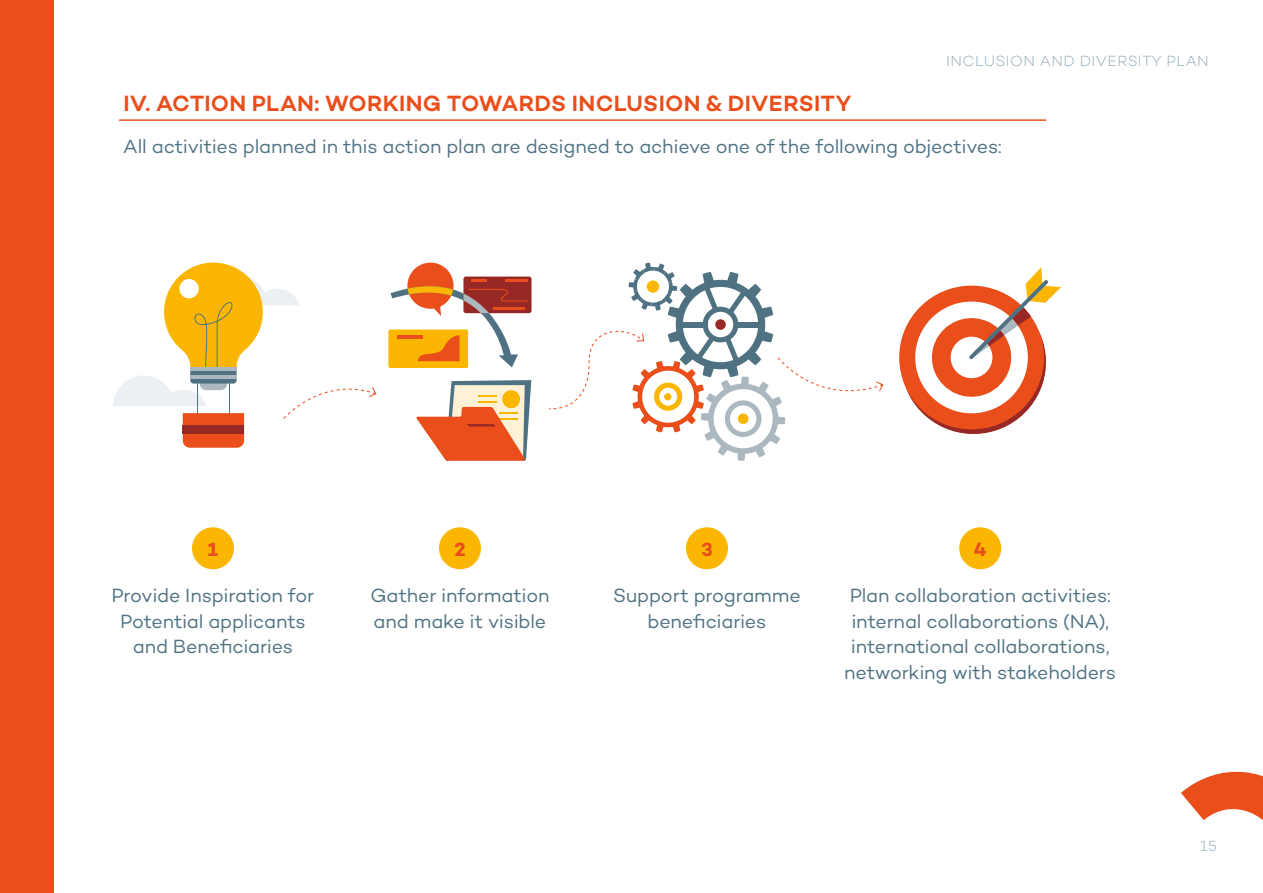
<style>
.page{position:relative;width:1263px;height:893px;background:#fff}
.page>*{position:absolute;margin:0;border:0;box-sizing:border-box;transform-origin:0 0}
.t1{font:600 22.5px "Campton";letter-spacing:.01em;color:#e94e1b}
.t2{font:19.5px/25.5px "Campton";letter-spacing:-.01em;color:#4f7282;text-align:center}
.t3{font:700 19.5px "Campton";color:#e94e1b}
.t4{font:300 15px "Campton";letter-spacing:.03em;color:#91aab8}
</style>
<div class="page">
<div style="left:0;top:0;width:54px;height:893px;background:#e94e1b"></div>
<hr style="left:119px;top:119px;width:927px;height:2px;background:#e94e1b">
<div style="left:192px;top:527px;width:42px;height:43px;background:#fab600;border-radius:50%"></div>
<div style="left:439px;top:527px;width:42px;height:43px;background:#fab600;border-radius:50%"></div>
<div style="left:686px;top:527px;width:42px;height:43px;background:#fab600;border-radius:50%"></div>
<div style="left:959px;top:527px;width:42px;height:43px;background:#fab600;border-radius:50%"></div>
<svg style="left:416px;top:380px;width:115px;height:81px"></svg>
<svg style="left:388px;top:263px;width:143px;height:105px"></svg>
<svg style="left:906px;top:267px;width:155px;height:167px"></svg>
<svg style="left:113px;top:263px;width:264px;height:185px"></svg>
<svg style="left:549px;top:263px;width:335px;height:198px"></svg>
<svg style="left:1181px;top:771px;width:82px;height:50px"></svg>
<p class="t4" style="left:946px;top:51px;width:264px">INCLUSION AND DIVERSITY PLAN</p>
<p class="t1" style="left:123px;top:89px;width:729px">IV. ACTION PLAN: WORKING TOWARDS INCLUSION &amp; DIVERSITY</p>
<p class="t2" style="left:123px;top:134px;width:880px">All activities planned in this action plan are designed to achieve one of the following objectives:</p>
<p class="t3" style="left:208px;top:537px;width:12px">1</p>
<p class="t3" style="left:454px;top:537px;width:13px">2</p>
<p class="t3" style="left:701px;top:537px;width:13px">3</p>
<p class="t3" style="left:974px;top:537px;width:14px">4</p>
<p class="t2" style="left:111px;top:583px;width:204px">Provide Inspiration for<br>Potential applicants and Beneficiaries</p>
<p class="t2" style="left:370px;top:583px;width:181px;text-align:left">Gather information and make it visible</p>
<p class="t2" style="left:613px;top:583px;width:189px">Support programme beneficiaries</p>
<p class="t2" style="left:844px;top:583px;width:273px">Plan collaboration activities: internal collaborations (NA), international collaborations, networking with stakeholders</p>
<p class="t4" style="left:1200px;top:836px;width:18px">15</p>
</div>
